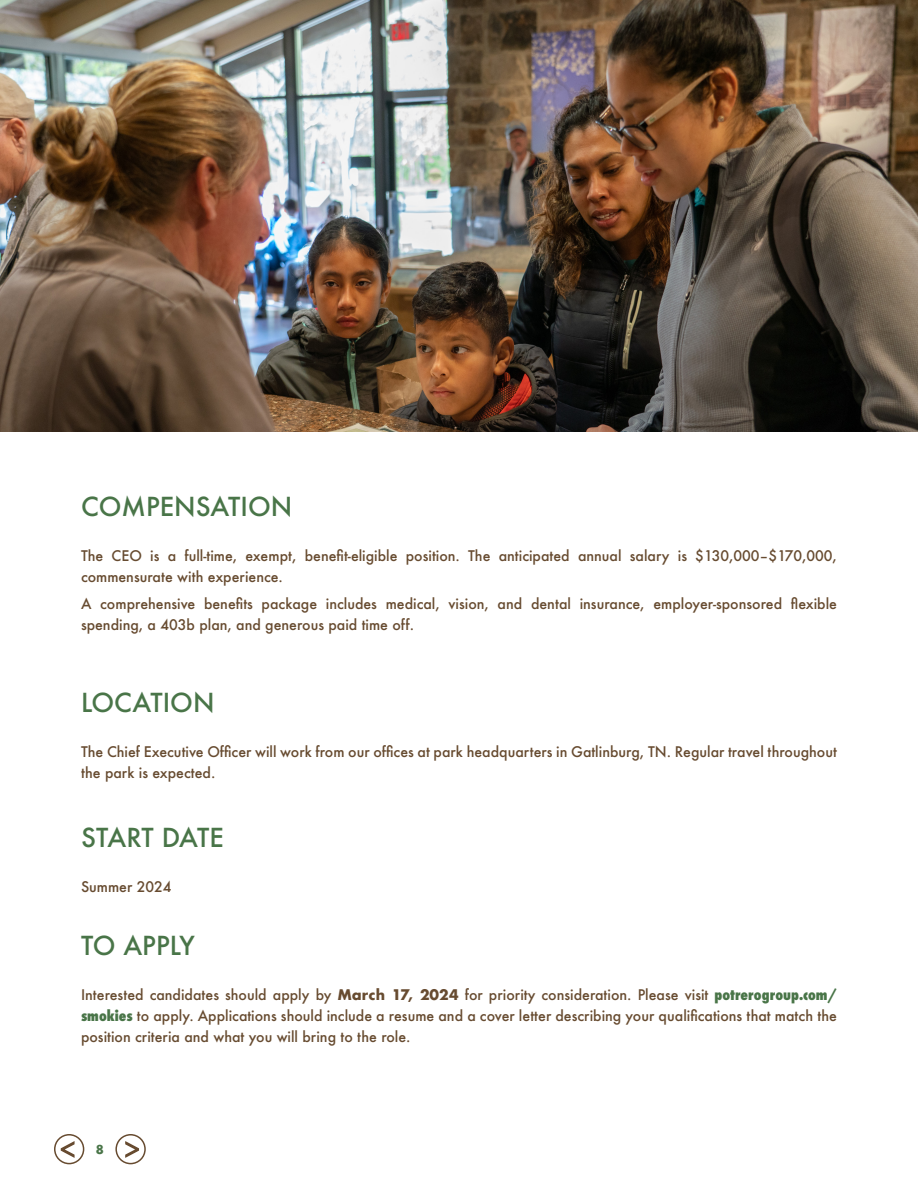
<style>
.page{position:relative;width:918px;height:1188px;background:#fff}
.page>*{position:absolute;margin:0;border:0;box-sizing:border-box;transform-origin:0 0}
.t1{font:500 25.5px "Futura";color:#497548}
.Body_2_-_black{font:500 14.25px/21px "Futura";color:#674b30}
.t2{font:700 12px "Futura";color:#497548}
.s1{font-weight:700}
.s2{font-weight:800;font-stretch:condensed;color:#497548}
</style>
<div class="page">
<div style="left:54px;top:1134px;width:30px;height:30px;border:2px solid #674b30;border-radius:50%"></div>
<svg style="left:60px;top:1141px;width:15px;height:18px"></svg>
<div style="left:115px;top:1134px;width:31px;height:30px;border:2px solid #674b30;border-radius:50%"></div>
<svg style="left:125px;top:1141px;width:15px;height:18px"></svg>
<img style="left:0;top:0;width:918px;height:432px">
<h2 class="t1" style="left:81px;top:489px;width:213px">COMPENSATION</h2>
<p class="Body_2_-_black" style="left:81px;top:545px;width:757px">The CEO is a full-time, exempt, benefit-eligible position. The anticipated annual salary is $130,000–$170,000, commensurate with experience.</p>
<p class="Body_2_-_black" style="left:81px;top:593px;width:758px">A comprehensive benefits package includes medical, vision, and dental insurance, employer-sponsored flexible spending, a 403b plan, and generous paid time off.</p>
<h2 class="t1" style="left:81px;top:685px;width:135px">LOCATION</h2>
<p class="Body_2_-_black" style="left:81px;top:741px;width:758px">The Chief Executive Officer will work from our offices at park headquarters in Gatlinburg, TN. Regular travel throughout the park is expected.</p>
<h2 class="t1" style="left:81px;top:820px;width:144px">START DATE</h2>
<p class="Body_2_-_black" style="left:81px;top:876px;width:92px">Summer 2024</p>
<h2 class="t1" style="left:81px;top:928px;width:115px">TO APPLY</h2>
<p class="Body_2_-_black" style="left:81px;top:984px;width:758px;text-align:justify">Interested candidates should apply by <span class="s1">March 17, 2024</span> for priority consideration. Please visit <span class="s2">potrerogroup.com/ smokies</span> to apply. Applications should include a resume and a cover letter describing your qualifications that match the position criteria and what you will bring to the role.</p>
<p class="t2" style="left:96px;top:1141px;width:10px">8</p>
</div>
